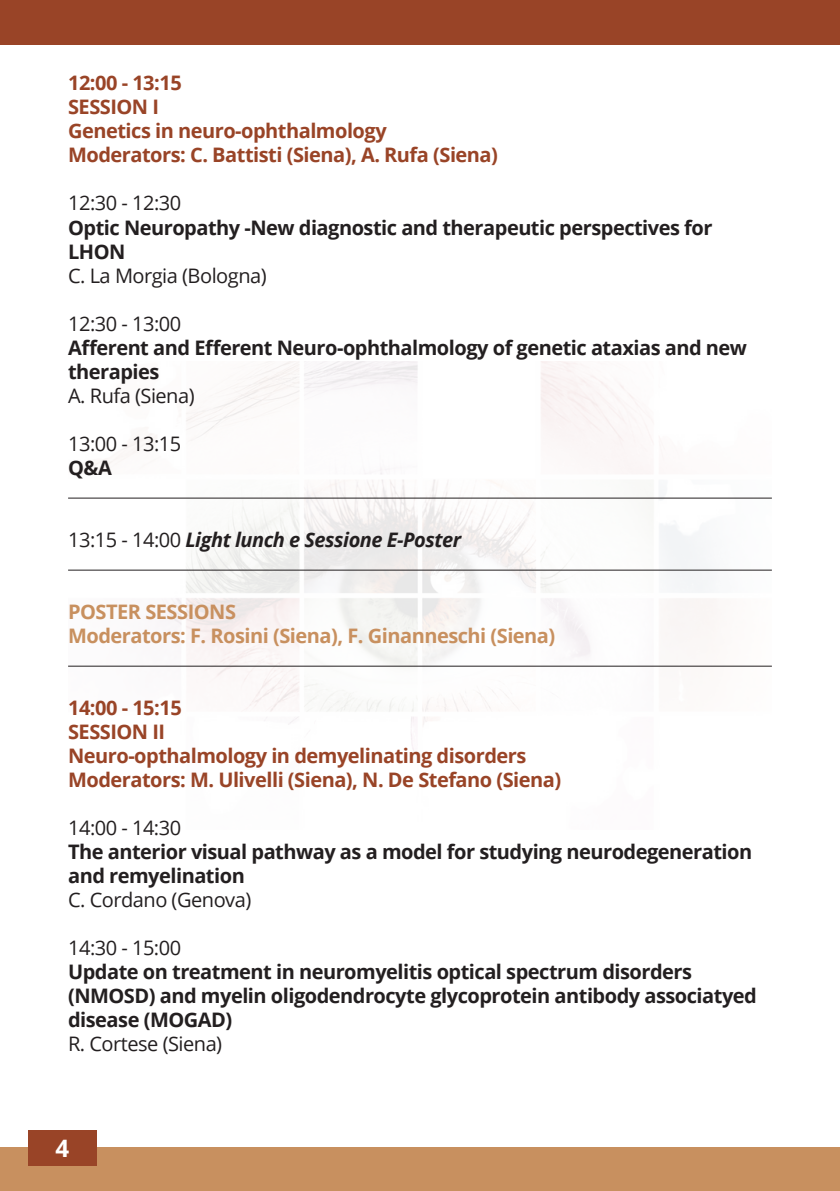
<style>
.page{position:relative;width:840px;height:1191px;background:#fff}
.page>*{position:absolute;margin:0;border:0;box-sizing:border-box;transform-origin:0 0}
.t1{font:700 24px "Open Sans";color:#fff}
.t2{font:700 20px/24px "Open Sans";letter-spacing:-.025em;color:#231f20}
.t3{font:700 20px/24px "Open Sans";letter-spacing:-.025em;color:#994427}
.t4{font:20px "Open Sans";letter-spacing:-.025em;color:#231f20}
.t5{font:700 20px/24px "Open Sans";letter-spacing:-.025em;color:#c8905f}
.t6{font:italic 700 20px "Open Sans";letter-spacing:-.025em;color:#231f20}
.s1{font-weight:400;font-style:normal}
</style>
<div class="page">
<div style="left:0;top:0;width:839px;height:44px;background:#994427"></div>
<div style="left:0;top:1147px;width:839px;height:44px;background:#c8905f"></div>
<div style="left:28px;top:1129px;width:68px;height:36px;background:#994427"></div>
<img style="left:68px;top:361px;width:703px;height:391px">
<hr style="left:68px;top:497px;width:703px;height:1px;background:#231f20">
<hr style="left:68px;top:569px;width:703px;height:1px;background:#231f20">
<hr style="left:68px;top:665px;width:703px;height:1px;background:#231f20">
<p class="t3" style="left:68px;top:71px;width:431px">12:00 - 13:15<br>SESSION I<br>Genetics in neuro-ophthalmology<br>Moderators: C. Battisti (Siena), A. Rufa (Siena)</p>
<p class="t4" style="left:68px;top:189px;width:114px">12:30 - 12:30</p>
<p class="t2" style="left:68px;top:215px;width:645px">Optic Neuropathy -New diagnostic and therapeutic perspectives for<br>LHON</p>
<p class="t4" style="left:68px;top:261px;width:200px">C. La Morgia (Bologna)</p>
<p class="t4" style="left:68px;top:309px;width:114px">12:30 - 13:00</p>
<p class="t2" style="left:68px;top:335px;width:680px">Afferent and Efferent Neuro-ophthalmology of genetic ataxias and new therapies</p>
<p class="t4" style="left:68px;top:381px;width:128px">A. Rufa (Siena)</p>
<p class="t4" style="left:68px;top:429px;width:114px">13:00 - 13:15</p>
<p class="t2" style="left:68px;top:455px;width:45px">Q&amp;A</p>
<p class="t6" style="left:68px;top:525px;width:394px"><span class="s1">13:15 - 14:00</span> Light lunch e Sessione E-Poster</p>
<p class="t5" style="left:68px;top:599px;width:488px">POSTER SESSIONS<br>Moderators: F. Rosini (Siena), F. Ginanneschi (Siena)</p>
<p class="t3" style="left:68px;top:695px;width:494px">14:00 - 15:15<br>SESSION II<br>Neuro-opthalmology in demyelinating disorders<br>Moderators: M. Ulivelli (Siena), N. De Stefano (Siena)</p>
<p class="t4" style="left:68px;top:813px;width:114px">14:00 - 14:30</p>
<p class="t2" style="left:68px;top:839px;width:685px">The anterior visual pathway as a model for studying neurodegeneration and remyelination</p>
<p class="t4" style="left:68px;top:885px;width:185px">C. Cordano (Genova)</p>
<p class="t4" style="left:68px;top:933px;width:114px">14:30 - 15:00</p>
<p class="t2" style="left:68px;top:959px;width:690px">Update on treatment in neuromyelitis optical spectrum disorders (NMOSD) and myelin oligodendrocyte glycoprotein antibody associatyed disease (MOGAD)</p>
<p class="t4" style="left:68px;top:1029px;width:155px">R. Cortese (Siena)</p>
<p class="t1" style="left:56px;top:1131px;width:15px">4</p>
</div>
